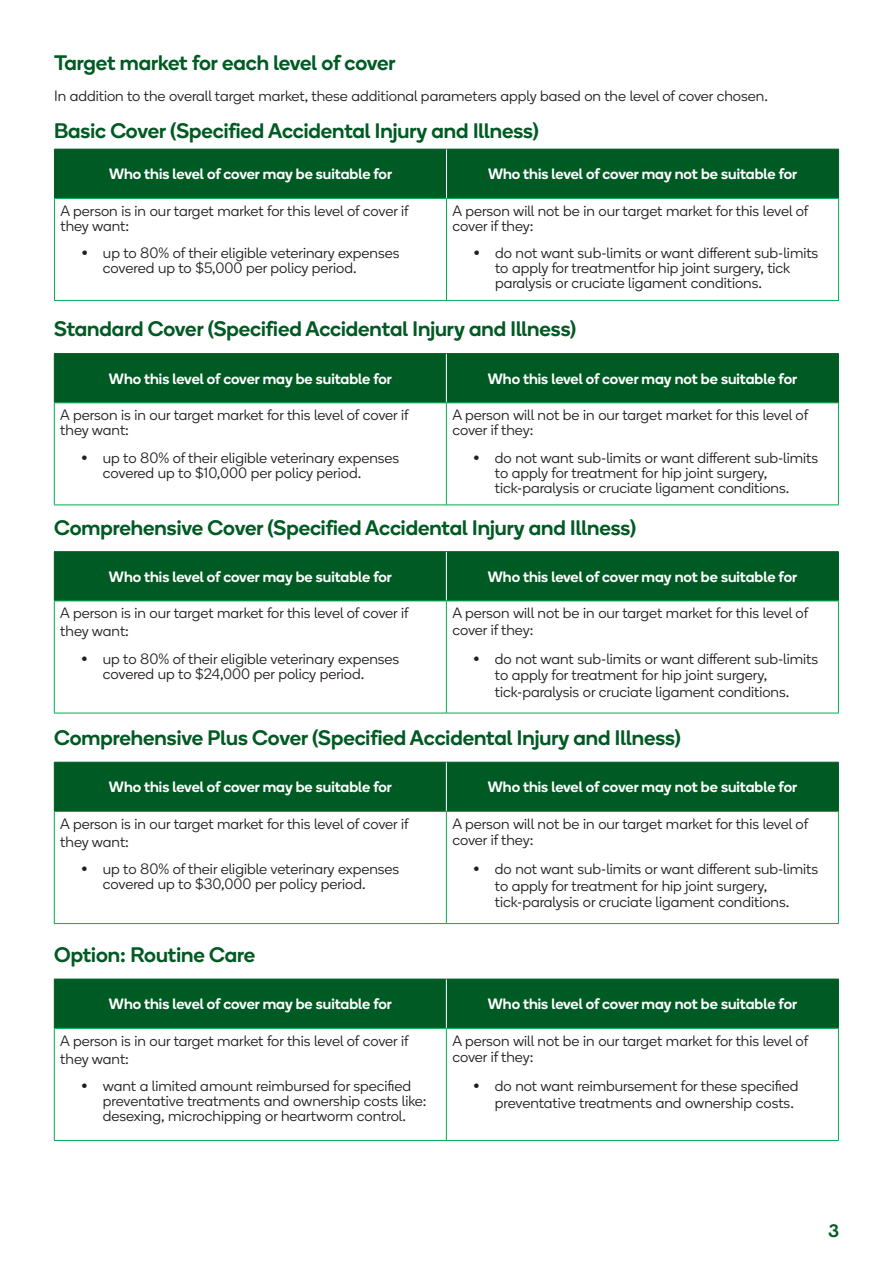
<style>
.page{position:relative;width:893px;height:1263px;background:#fff}
.page>*{position:absolute;margin:0;border:0;box-sizing:border-box;transform-origin:0 0}
.t1{font:500 21px "Fresh Sans";color:#005a23}
.t2{font:500 18px "Fresh Sans";color:#005a23}
.t3{font:15px/15px "Fresh Sans";color:#231f20}
.t4{font:500 15px "Fresh Sans";color:#fff}
.s1{font-weight:700}
</style>
<div class="page">
<div style="left:55px;top:150px;width:783px;height:48px;background:#005a23"></div>
<hr style="left:54px;top:149px;width:392px;height:1px;background:#005a23">
<hr style="left:54px;top:149px;width:1px;height:49px;background:#005a23">
<hr style="left:446px;top:149px;width:393px;height:1px;background:#005a23">
<hr style="left:838px;top:149px;width:1px;height:49px;background:#005a23">
<hr style="left:446px;top:149px;width:1px;height:49px;background:#fff">
<hr style="left:54px;top:198px;width:392px;height:1px;background:#00ab4d">
<hr style="left:54px;top:199px;width:1px;height:101px;background:#00ab4d">
<hr style="left:446px;top:198px;width:393px;height:1px;background:#00ab4d">
<hr style="left:446px;top:199px;width:1px;height:101px;background:#00ab4d">
<hr style="left:838px;top:199px;width:1px;height:101px;background:#00ab4d">
<hr style="left:54px;top:300px;width:392px;height:1px;background:#00ab4d">
<hr style="left:446px;top:300px;width:393px;height:1px;background:#00ab4d">
<div style="left:55px;top:354px;width:783px;height:48px;background:#005a23"></div>
<hr style="left:54px;top:353px;width:392px;height:1px;background:#005a23">
<hr style="left:54px;top:354px;width:1px;height:48px;background:#005a23">
<hr style="left:446px;top:353px;width:393px;height:1px;background:#005a23">
<hr style="left:838px;top:354px;width:1px;height:48px;background:#005a23">
<hr style="left:446px;top:354px;width:1px;height:48px;background:#fff">
<hr style="left:54px;top:402px;width:392px;height:1px;background:#00ab4d">
<hr style="left:54px;top:403px;width:1px;height:102px;background:#00ab4d">
<hr style="left:446px;top:402px;width:393px;height:1px;background:#00ab4d">
<hr style="left:446px;top:403px;width:1px;height:102px;background:#00ab4d">
<hr style="left:838px;top:403px;width:1px;height:102px;background:#00ab4d">
<hr style="left:54px;top:505px;width:392px;height:1px;background:#00ab4d">
<hr style="left:446px;top:505px;width:393px;height:1px;background:#00ab4d">
<div style="left:55px;top:552px;width:783px;height:49px;background:#005a23"></div>
<hr style="left:54px;top:551px;width:392px;height:1px;background:#005a23">
<hr style="left:54px;top:552px;width:1px;height:49px;background:#005a23">
<hr style="left:446px;top:551px;width:393px;height:1px;background:#005a23">
<hr style="left:838px;top:552px;width:1px;height:49px;background:#005a23">
<hr style="left:446px;top:552px;width:1px;height:49px;background:#fff">
<hr style="left:54px;top:601px;width:392px;height:1px;background:#00ab4d">
<hr style="left:54px;top:601px;width:1px;height:112px;background:#00ab4d">
<hr style="left:446px;top:601px;width:393px;height:1px;background:#00ab4d">
<hr style="left:446px;top:601px;width:1px;height:112px;background:#00ab4d">
<hr style="left:838px;top:601px;width:1px;height:112px;background:#00ab4d">
<hr style="left:54px;top:713px;width:392px;height:1px;background:#00ab4d">
<hr style="left:446px;top:713px;width:393px;height:1px;background:#00ab4d">
<div style="left:55px;top:763px;width:783px;height:48px;background:#005a23"></div>
<hr style="left:54px;top:762px;width:392px;height:1px;background:#005a23">
<hr style="left:54px;top:762px;width:1px;height:49px;background:#005a23">
<hr style="left:446px;top:762px;width:393px;height:1px;background:#005a23">
<hr style="left:838px;top:762px;width:1px;height:49px;background:#005a23">
<hr style="left:446px;top:762px;width:1px;height:49px;background:#fff">
<hr style="left:54px;top:811px;width:392px;height:1px;background:#00ab4d">
<hr style="left:54px;top:812px;width:1px;height:111px;background:#00ab4d">
<hr style="left:446px;top:811px;width:393px;height:1px;background:#00ab4d">
<hr style="left:446px;top:812px;width:1px;height:111px;background:#00ab4d">
<hr style="left:838px;top:812px;width:1px;height:111px;background:#00ab4d">
<hr style="left:54px;top:923px;width:392px;height:1px;background:#00ab4d">
<hr style="left:446px;top:923px;width:393px;height:1px;background:#00ab4d">
<div style="left:55px;top:980px;width:783px;height:48px;background:#005a23"></div>
<hr style="left:54px;top:979px;width:392px;height:1px;background:#005a23">
<hr style="left:54px;top:979px;width:1px;height:49px;background:#005a23">
<hr style="left:446px;top:979px;width:393px;height:1px;background:#005a23">
<hr style="left:838px;top:979px;width:1px;height:49px;background:#005a23">
<hr style="left:446px;top:979px;width:1px;height:49px;background:#fff">
<hr style="left:54px;top:1028px;width:392px;height:1px;background:#00ab4d">
<hr style="left:54px;top:1028px;width:1px;height:112px;background:#00ab4d">
<hr style="left:446px;top:1028px;width:393px;height:1px;background:#00ab4d">
<hr style="left:446px;top:1028px;width:1px;height:112px;background:#00ab4d">
<hr style="left:838px;top:1028px;width:1px;height:112px;background:#00ab4d">
<hr style="left:54px;top:1140px;width:392px;height:1px;background:#00ab4d">
<hr style="left:446px;top:1140px;width:393px;height:1px;background:#00ab4d">
<h1 class="t1" style="left:54px;top:48px;width:343px">Target market for each level of cover</h1>
<p class="t3" style="left:54px;top:88px;width:715px">In addition to the overall target market, these additional parameters apply based on the level of cover chosen.</p>
<h1 class="t1" style="left:54px;top:117px;width:486px">Basic Cover (Specified Accidental Injury and Illness)</h1>
<p class="t4" style="left:109px;top:164px;width:285px">Who this level of cover may be suitable for</p>
<p class="t4" style="left:488px;top:164px;width:311px">Who this level of cover may not be suitable for</p>
<p class="t3" style="left:60px;top:203px;width:350px">A person is in our target market for this level of cover if they want:</p>
<p class="t3" style="left:103px;top:246px;width:298px;text-indent:-21px"><span class="s1">•</span> up to 80% of their eligible veterinary expenses covered up to $5,000 per policy period.</p>
<p class="t3" style="left:452px;top:203px;width:357px">A person will not be in our target market for this level of cover if they:</p>
<p class="t3" style="left:495px;top:246px;width:325px;text-indent:-21px"><span class="s1">•</span> do not want sub-limits or want different sub-limits to apply for treatmentfor hip joint surgery, tick paralysis or cruciate ligament conditions.</p>
<h1 class="t1" style="left:54px;top:315px;width:524px">Standard Cover (Specified Accidental Injury and Illness)</h1>
<p class="t4" style="left:109px;top:368px;width:285px">Who this level of cover may be suitable for</p>
<p class="t4" style="left:488px;top:368px;width:311px">Who this level of cover may not be suitable for</p>
<p class="t3" style="left:60px;top:408px;width:350px">A person is in our target market for this level of cover if they want:</p>
<p class="t3" style="left:103px;top:450px;width:298px;text-indent:-21px"><span class="s1">•</span> up to 80% of their eligible veterinary expenses covered up to $10,000 per policy period.</p>
<p class="t3" style="left:452px;top:408px;width:357px">A person will not be in our target market for this level of cover if they:</p>
<p class="t3" style="left:495px;top:450px;width:325px;text-indent:-21px"><span class="s1">•</span> do not want sub-limits or want different sub‑limits to apply for treatment for hip joint surgery, tick‑paralysis or cruciate ligament conditions.</p>
<h1 class="t1" style="left:54px;top:513px;width:583px">Comprehensive Cover (Specified Accidental Injury and Illness)</h1>
<p class="t4" style="left:109px;top:566px;width:285px">Who this level of cover may be suitable for</p>
<p class="t4" style="left:488px;top:566px;width:311px">Who this level of cover may not be suitable for</p>
<p class="t3" style="left:60px;top:604px;width:350px;line-height:18px">A person is in our target market for this level of cover if they want:</p>
<p class="t3" style="left:103px;top:652px;width:298px;text-indent:-21px"><span class="s1">•</span> up to 80% of their eligible veterinary expenses covered up to $24,000 per policy period.</p>
<p class="t3" style="left:452px;top:605px;width:357px;line-height:16.5px">A person will not be in our target market for this level of cover if they:</p>
<p class="t3" style="left:495px;top:651px;width:325px;line-height:16.5px;text-indent:-21px"><span class="s1">•</span> do not want sub-limits or want different sub‑limits to apply for treatment for hip joint surgery, tick‑paralysis or cruciate ligament conditions.</p>
<h1 class="t1" style="left:54px;top:723px;width:628px">Comprehensive Plus Cover (Specified Accidental Injury and Illness)</h1>
<p class="t4" style="left:109px;top:777px;width:285px">Who this level of cover may be suitable for</p>
<p class="t4" style="left:488px;top:777px;width:311px">Who this level of cover may not be suitable for</p>
<p class="t3" style="left:60px;top:815px;width:350px;line-height:18px">A person is in our target market for this level of cover if they want:</p>
<p class="t3" style="left:103px;top:862px;width:298px;text-indent:-21px"><span class="s1">•</span> up to 80% of their eligible veterinary expenses covered up to $30,000 per policy period.</p>
<p class="t3" style="left:452px;top:815px;width:357px;line-height:16.5px">A person will not be in our target market for this level of cover if they:</p>
<p class="t3" style="left:495px;top:861px;width:325px;line-height:16.5px;text-indent:-21px"><span class="s1">•</span> do not want sub-limits or want different sub‑limits to apply for treatment for hip joint surgery, tick‑paralysis or cruciate ligament conditions.</p>
<h1 class="t1" style="left:54px;top:940px;width:203px">Option: Routine Care</h1>
<p class="t4" style="left:109px;top:994px;width:285px">Who this level of cover may be suitable for</p>
<p class="t4" style="left:488px;top:994px;width:311px">Who this level of cover may not be suitable for</p>
<p class="t3" style="left:60px;top:1032px;width:350px;line-height:18px">A person is in our target market for this level of cover if they want:</p>
<p class="t3" style="left:103px;top:1079px;width:325px;text-indent:-21px"><span class="s1">•</span> want a limited amount reimbursed for specified preventative treatments and ownership costs like: desexing, microchipping or heartworm control.</p>
<p class="t3" style="left:452px;top:1032px;width:357px;line-height:16.5px">A person will not be in our target market for this level of cover if they:</p>
<p class="t3" style="left:495px;top:1078px;width:305px;line-height:16.5px;text-indent:-21px"><span class="s1">•</span> do not want reimbursement for these specified preventative treatments and ownership costs.</p>
<p class="t2" style="left:828px;top:1218px;width:12px">3</p>
</div>
